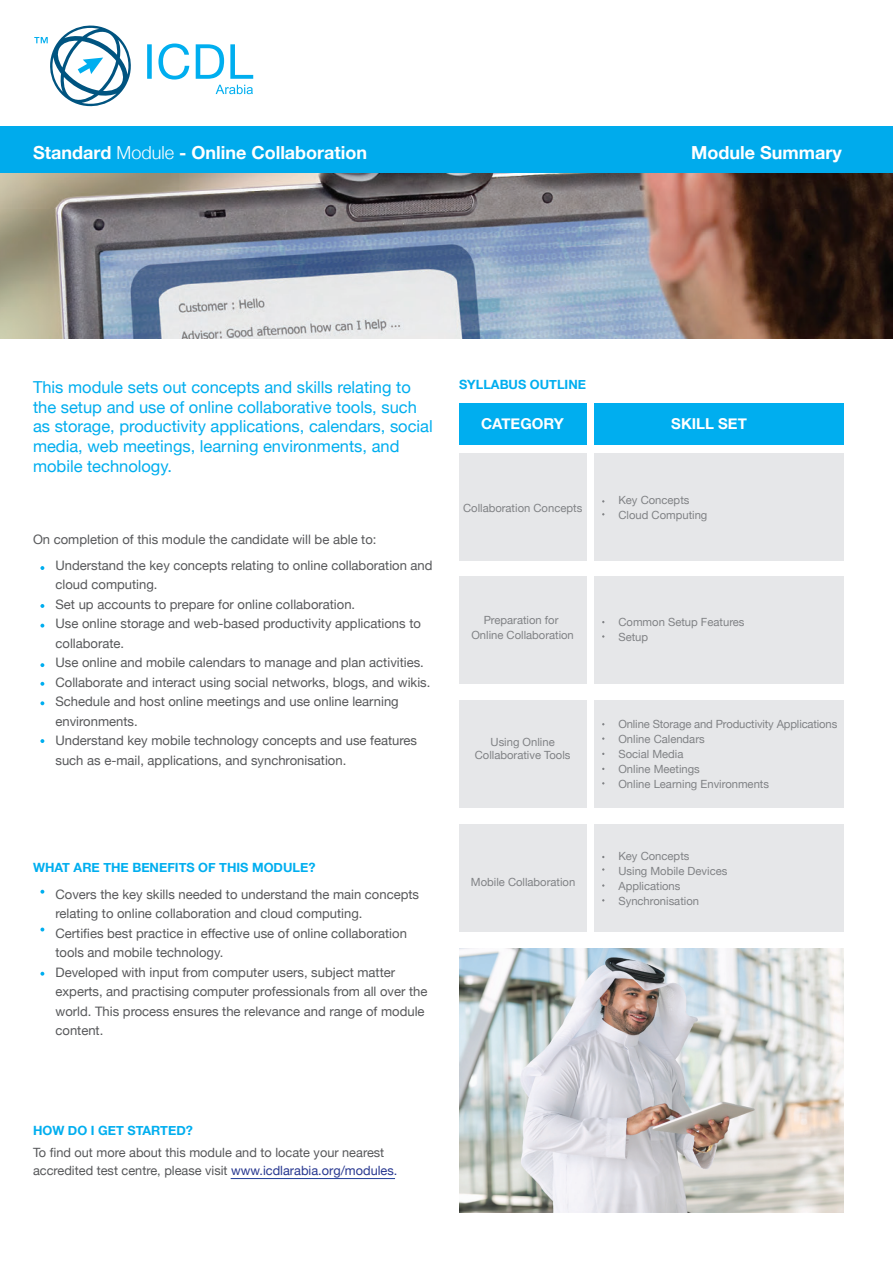
<style>
.page{position:relative;width:893px;height:1263px;background:#fff}
.page>*{position:absolute;margin:0;border:0;box-sizing:border-box;transform-origin:0 0}
.t1{font:700 18px "Helvetica Neue";color:#fff}
.t2{font:16.5px/19.8px "Helvetica Neue";color:#00aeef}
.t3{font:700 15px "Helvetica Neue";color:#fff}
.t4{font:13.05px/19.5px "Helvetica Neue";color:#57585a}
.t5{font:12.75px/18px "Helvetica Neue";color:#57585a}
.t6{font:700 12.75px "Helvetica Neue";color:#00aeef}
.t7{font:11.25px/15px "Helvetica Neue";color:#808285}
.s1{font-weight:300}
.s2{color:#283890}
</style>
<div class="page">
<div style="left:0;top:126px;width:893px;height:48px;background:#00abec"></div>
<div style="left:459px;top:403px;width:127px;height:42px;background:#00aeef"></div>
<div style="left:459px;top:453px;width:127px;height:107px;background:#e6e7e9"></div>
<div style="left:594px;top:453px;width:249px;height:107px;background:#e6e7e9"></div>
<div style="left:459px;top:576px;width:127px;height:108px;background:#e6e7e9"></div>
<div style="left:594px;top:576px;width:249px;height:108px;background:#e6e7e9"></div>
<div style="left:459px;top:700px;width:127px;height:107px;background:#e6e7e9"></div>
<div style="left:594px;top:700px;width:249px;height:107px;background:#e6e7e9"></div>
<div style="left:459px;top:824px;width:127px;height:107px;background:#e6e7e9"></div>
<div style="left:594px;top:824px;width:249px;height:107px;background:#e6e7e9"></div>
<div style="left:594px;top:403px;width:249px;height:42px;background:#00aeef"></div>
<hr style="left:231px;top:1178px;width:164px;height:1px;background:#223f99">
<svg style="left:40px;top:890px;width:4px;height:4px"></svg>
<svg style="left:40px;top:927px;width:4px;height:4px"></svg>
<svg style="left:40px;top:972px;width:4px;height:4px"></svg>
<svg style="left:40px;top:566px;width:4px;height:4px"></svg>
<svg style="left:40px;top:624px;width:4px;height:4px"></svg>
<svg style="left:40px;top:604px;width:4px;height:4px"></svg>
<svg style="left:40px;top:739px;width:4px;height:4px"></svg>
<svg style="left:40px;top:663px;width:4px;height:4px"></svg>
<svg style="left:40px;top:682px;width:4px;height:4px"></svg>
<svg style="left:40px;top:701px;width:4px;height:4px"></svg>
<img style="left:0;top:174px;width:893px;height:165px">
<img style="left:459px;top:949px;width:384px;height:263px">
<svg style="left:34px;top:25px;width:97px;height:82px"></svg>
<svg style="left:147px;top:44px;width:106px;height:50px"></svg>
<h1 class="t1" style="left:33px;top:139px;width:336px">Standard <span class="s1">Module</span> - Online Collaboration</h1>
<h1 class="t1" style="left:691px;top:139px;width:152px">Module Summary</h1>
<p class="t2" style="left:33px;top:378px;width:401px">This module sets out concepts and skills relating to the setup and use of online collaborative tools, such as storage, productivity applications, calendars, social media, web meetings, learning environments, and mobile technology.</p>
<p class="t4" style="left:56px;top:527px;width:379px;line-height:25.5px;text-indent:-22px">On completion of this module the candidate will be able to:<br>Understand the key concepts relating to online collaboration and</p>
<p class="t4" style="left:56px;top:575px;width:376px">cloud computing.<br>Set up accounts to prepare for online collaboration.<br>Use online storage and web-based productivity applications to collaborate.<br>Use online and mobile calendars to manage and plan activities.<br>Collaborate and interact using social networks, blogs, and wikis.<br>Schedule and host online meetings and use online learning environments.<br>Understand key mobile technology concepts and use features such as e-mail, applications, and synchronisation.</p>
<p class="t6" style="left:33px;top:857px;width:284px">WHAT ARE THE BENEFITS OF THIS MODULE?</p>
<p class="t4" style="left:56px;top:885px;width:373px">Covers the key skills needed to understand the main concepts relating to online collaboration and cloud computing.<br>Certifies best practice in effective use of online collaboration tools and mobile technology.<br>Developed with input from computer users, subject matter experts, and practising computer professionals from all over the world. This process ensures the relevance and range of module content.</p>
<p class="t6" style="left:459px;top:374px;width:129px">SYLLABUS OUTLINE</p>
<p class="t3" style="left:481px;top:412px;width:84px">CATEGORY</p>
<p class="t3" style="left:671px;top:412px;width:77px">SKILL SET</p>
<p class="t7" style="left:463px;top:501px;width:121px">Collaboration Concepts</p>
<p class="t7" style="left:618px;top:493px;width:90px">Key Concepts<br>Cloud Computing</p>
<p class="t7" style="left:471px;top:613px;width:104px;text-align:center">Preparation for<br>Online Collaboration</p>
<p class="t7" style="left:475px;top:736px;width:97px;line-height:13.5px;text-align:center">Using Online<br>Collaborative Tools</p>
<p class="t7" style="left:471px;top:875px;width:106px">Mobile Collaboration</p>
<p class="t7" style="left:618px;top:615px;width:128px">Common Setup Features<br>Setup</p>
<p class="t7" style="left:618px;top:717px;width:220px">Online Storage and Productivity Applications<br>Online Calendars<br>Social Media<br>Online Meetings<br>Online Learning Environments</p>
<p class="t7" style="left:618px;top:849px;width:110px">Key Concepts<br>Using Mobile Devices<br>Applications<br>Synchronisation</p>
<p class="t6" style="left:33px;top:1120px;width:161px">HOW DO I GET STARTED?</p>
<p class="t5" style="left:33px;top:1144px;width:366px">To find out more about this module and to locate your nearest accredited test centre, please visit <span class="s2">www.icdlarabia.org/modules.</span></p>
</div>
